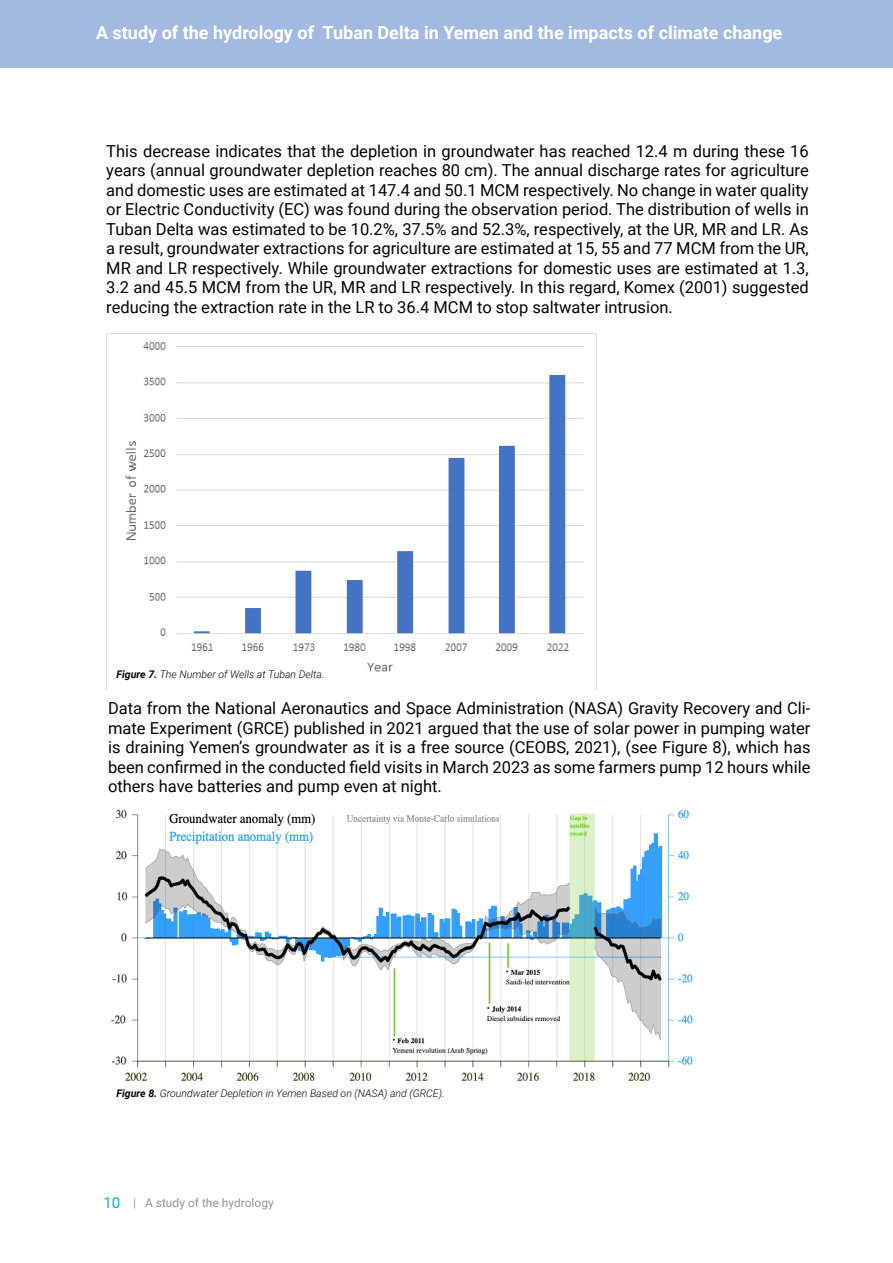
<style>
.page{position:relative;width:893px;height:1263px;background:#fff}
.page>*{position:absolute;margin:0;border:0;box-sizing:border-box;transform-origin:0 0}
.t1{font:700 18px "Roboto";color:#fff}
.t2{font:16.5px/19.5px "Roboto";color:#040503;text-align:justify}
.t3{font:12px "Roboto";color:#939598}
.t4{font:italic 300 10.5px "Roboto";color:#040503}
.s1{font-weight:700}
.s2{font-size:15px;color:#00b4e3}
</style>
<div class="page">
<div style="left:0;top:0;width:893px;height:67px;background:#a2b9e2"></div>
<img style="left:107px;top:333px;width:490px;height:357px">
<img style="left:111px;top:809px;width:582px;height:272px">
<p class="t1" style="left:96px;top:20px;width:688px">A study of the hydrology of Tuban Delta in Yemen and the impacts of climate change</p>
<p class="t2" style="left:106px;top:141px;width:704px">This decrease indicates that the depletion in groundwater has reached 12.4 m during these 16 years (annual groundwater depletion reaches 80 cm). The annual discharge rates for agriculture and domestic uses are estimated at 147.4 and 50.1 MCM respectively. No change in water quality or Electric Conductivity (EC) was found during the observation period. The distribution of wells in Tuban Delta was estimated to be 10.2%, 37.5% and 52.3%, respectively, at the UR, MR and LR. As a result, groundwater extractions for agriculture are estimated at 15, 55 and 77 MCM from the UR, MR and LR respectively. While groundwater extractions for domestic uses are estimated at 1.3, 3.2 and 45.5 MCM from the UR, MR and LR respectively. In this regard, Komex (2001) suggested reducing the extraction rate in the LR to 36.4 MCM to stop saltwater intrusion.</p>
<p class="t4" style="left:117px;top:667px;width:209px"><span class="s1">Figure 7.</span> The Number of Wells at Tuban Delta.</p>
<p class="t2" style="left:108px;top:698px;width:704px">Data from the National Aeronautics and Space Administration (NASA) Gravity Recovery and Cli&shy;mate Experiment (GRCE) published in 2021 argued that the use of solar power in pumping water is draining Yemen’s groundwater as it is a free source (CEOBS, 2021), (see Figure 8), which has been confirmed in the conducted field visits in March 2023 as some farmers pump 12 hours while others have batteries and pump even at night.</p>
<p class="t4" style="left:117px;top:1085px;width:330px"><span class="s1">Figure 8.</span> Groundwater Depletion in Yemen Based on (NASA) and (GRCE).</p>
<p class="t3" style="left:103px;top:1194px;width:172px"><span class="s2">10</span> | A study of the hydrology</p>
</div>
